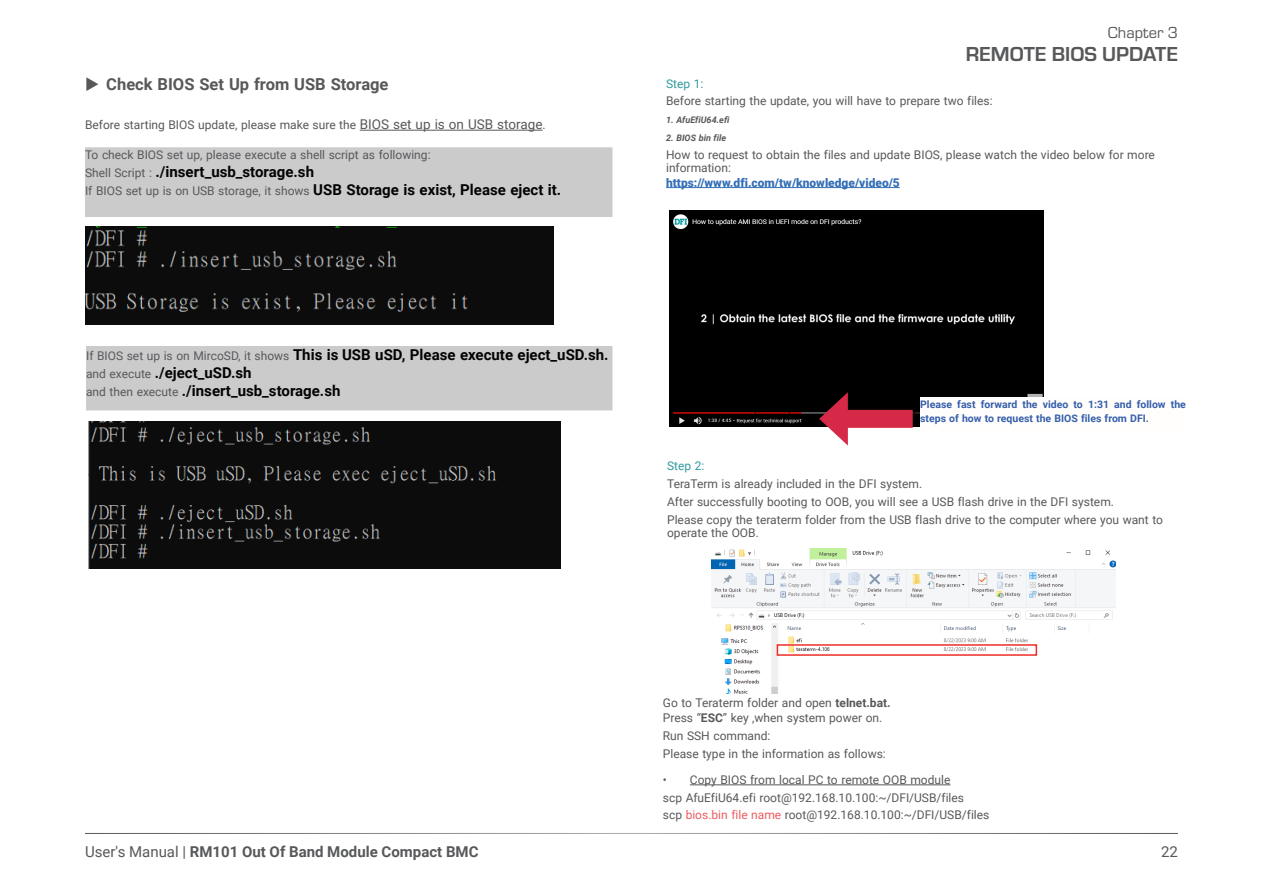
<style>
.page{position:relative;width:1263px;height:893px;background:#fff}
.page>*{position:absolute;margin:0;border:0;box-sizing:border-box;transform-origin:0 0}
.t1{font:700 21px "Eurostile";color:#57585a}
.t2{font:700 16.5px "Roboto";color:#57585a}
.t3{font:16.5px "Eurostile";color:#57585a}
.Body_Text{font:700 15px "Roboto";color:#030303}
.t4{font:700 15px "Roboto";color:#57585a}
.t5{font:15px "Roboto";color:#57585a}
.Body_Text-2{font:12px/13.5px "Roboto";color:#57585a}
.t6{font:900 12px "Roboto";color:#346fb7}
.Body_Text-3{font:12px "Roboto";color:#309a9f}
.Body_Text-4{font:700 10.35px/13.5px "Roboto";color:#355eab}
.Body_Text-5{font:italic 700 9px "Roboto";color:#57585a}
.s1{font-size:13.5px}
.s2{font-weight:400;font-size:12px;color:#57585a}
.s3{font-weight:700;font-size:15px;color:#030303}
.s4{font-weight:400}
.s5{font-weight:700}
.s6{color:#ec5c60}
</style>
<div class="page">
<hr style="left:85px;top:833px;width:1093px;height:1px;background:#57585a">
<img style="left:85px;top:227px;width:468px;height:98px">
<img style="left:89px;top:421px;width:472px;height:148px">
<hr style="left:360px;top:130px;width:183px;height:1px;background:#57585a">
<div style="left:85px;top:147px;width:527px;height:70px;background:#cbcbcc"></div>
<div style="left:86px;top:346px;width:526px;height:64px;background:#cbcbcc"></div>
<hr style="left:666px;top:187px;width:234px;height:1px;background:#346fb7">
<hr style="left:690px;top:784px;width:260px;height:1px;background:#57585a">
<div style="left:669px;top:210px;width:374px;height:216px;background:#000"></div>
<img style="left:712px;top:548px;width:403px;height:145px">
<div style="left:920px;top:397px;width:266px;height:37px;background:#fffefc"></div>
<div style="left:837px;top:410px;width:76px;height:18px;background:#d62947"></div>
<svg style="left:819px;top:392px;width:29px;height:54px"></svg>
<div style="left:777px;top:644px;width:260px;height:12px;border:2px solid #ee2d28"></div>
<p class="t2" style="left:106px;top:73px;width:284px">Check BIOS Set Up from USB Storage</p>
<p class="Body_Text-2" style="left:85px;top:118px;width:462px">Before starting BIOS update, please make sure the <span class="s1">BIOS set up is on USB storage</span>.</p>
<p class="Body_Text-2" style="left:85px;top:148px;width:347px">To check BIOS set up, please execute a shell script as following:</p>
<p class="Body_Text" style="left:85px;top:161px;width:231px"><span class="s2">Shell Script :</span> ./insert_usb_storage.sh</p>
<p class="Body_Text-2" style="left:85px;top:183px;width:478px">If BIOS set up is on USB storage, it shows <span class="s3">USB Storage is exist, Please eject it.</span></p>
<h2 class="t3" style="left:1108px;top:22px;width:72px">Chapter 3</h2>
<h1 class="t1" style="left:966px;top:39px;width:214px">REMOTE BIOS UPDATE</h1>
<p class="Body_Text-3" style="left:666px;top:75px;width:39px">Step 1:</p>
<p class="Body_Text-2" style="left:666px;top:94px;width:328px">Before starting the update, you will have to prepare two files:</p>
<p class="Body_Text-5" style="left:666px;top:114px;width:65px">1. AfuEfiU64.efi</p>
<p class="Body_Text-5" style="left:666px;top:131px;width:62px">2. BIOS bin file</p>
<p class="Body_Text-2" style="left:666px;top:147px;width:490px">How to request to obtain the files and update BIOS, please watch the video below for more information:</p>
<p class="t6" style="left:666px;top:174px;width:235px">https://www.dfi.com/tw/knowledge/video/5</p>
<p class="Body_Text" style="left:86px;top:344px;width:524px"><span class="s2">If BIOS set up is on MircoSD, it shows</span> This is USB uSD, Please execute eject_uSD.sh.</p>
<p class="Body_Text" style="left:86px;top:362px;width:167px"><span class="s2">and execute</span> ./eject_uSD.sh</p>
<p class="Body_Text" style="left:86px;top:380px;width:256px"><span class="s2">and then execute</span> ./insert_usb_storage.sh</p>
<p class="Body_Text-4" style="left:920px;top:398px;width:267px">Please fast forward the video to 1:31 and follow the steps of how to request the BIOS files from DFI.</p>
<p class="Body_Text-3" style="left:667px;top:458px;width:39px">Step 2:</p>
<p class="Body_Text-2" style="left:667px;top:477px;width:257px">TeraTerm is already included in the DFI system.</p>
<p class="Body_Text-2" style="left:667px;top:494px;width:448px">After successfully booting to OOB, you will see a USB flash drive in the DFI system.</p>
<p class="Body_Text-2" style="left:667px;top:512px;width:497px">Please copy the teraterm folder from the USB flash drive to the computer where you want to operate the OOB.</p>
<p class="t4" style="left:85px;top:841px;width:395px"><span class="s4">User's Manual |</span> RM101 Out Of Band Module Compact BMC</p>
<p class="Body_Text-2" style="left:663px;top:696px;width:229px">Go to Teraterm folder and open <span class="s5">telnet.bat.</span></p>
<p class="Body_Text-2" style="left:663px;top:711px;width:221px">Press “<span class="s5">ESC</span>” key ,when system power on.</p>
<p class="Body_Text-2" style="left:663px;top:728px;width:109px">Run SSH command:</p>
<p class="Body_Text-2" style="left:663px;top:746px;width:224px">Please type in the information as follows:</p>
<p class="Body_Text-2" style="left:663px;top:772px;width:289px">• Copy BIOS from local PC to remote OOB module</p>
<p class="Body_Text-2" style="left:663px;top:790px;width:303px">scp AfuEfiU64.efi root@192.168.10.100:~/DFI/USB/files</p>
<p class="Body_Text-2" style="left:663px;top:808px;width:328px">scp <span class="s6">bios.bin file name</span> root@192.168.10.100:~/DFI/USB/files</p>
<p class="t5" style="left:1161px;top:841px;width:18px">22</p>
</div>
